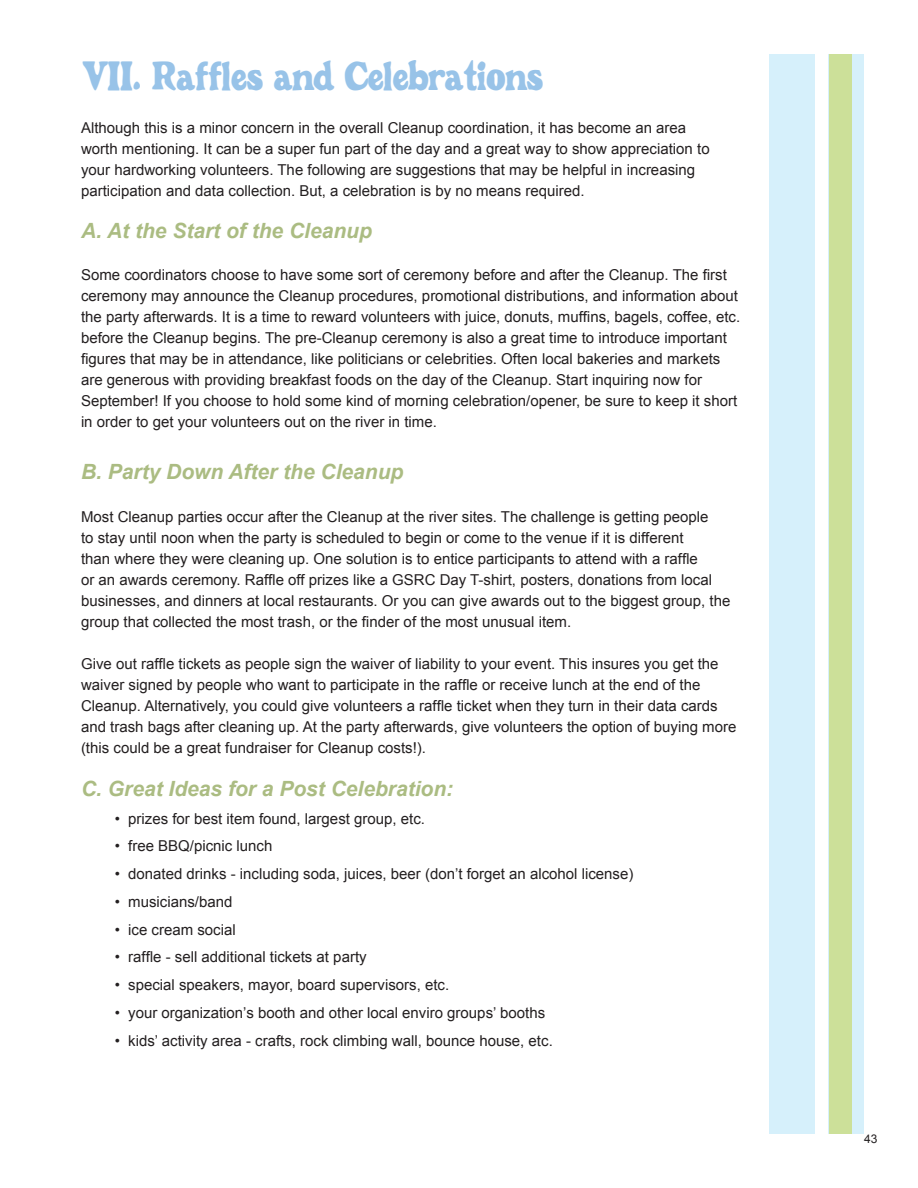
<style>
.page{position:relative;width:918px;height:1188px;background:#fff}
.page>*{position:absolute;margin:0;border:0;box-sizing:border-box;transform-origin:0 0}
.t1{font:30px "Grant Condensed Regular SWFTE";color:#98c3e8}
.t2{font:italic 700 21px "Arial";color:#abbc82}
.t3{font:15px/21px "Arial";color:#231f20}
.t4{font:12px "Arial";color:#231f20}
</style>
<div class="page">
<div style="left:770px;top:54px;width:94px;height:1080px;background:#d6f0fb"></div>
<div style="left:829px;top:54px;width:23px;height:1080px;background:#cce099"></div>
<div style="left:815px;top:54px;width:12px;height:1080px;background:#fff"></div>
<p class="t1" style="left:81px;top:60px;width:463px">VII. Raffles and Celebrations</p>
<p class="t3" style="left:81px;top:117px;width:630px">Although this is a minor concern in the overall Cleanup coordination, it has become an area worth mentioning. It can be a super fun part of the day and a great way to show appreciation to your hardworking volunteers. The following are suggestions that may be helpful in increasing participation and data collection. But, a celebration is by no means required.</p>
<p class="t2" style="left:81px;top:216px;width:292px">A. At the Start of the Cleanup</p>
<p class="t3" style="left:81px;top:265px;width:661px">Some coordinators choose to have some sort of ceremony before and after the Cleanup. The first ceremony may announce the Cleanup procedures, promotional distributions, and information about the party afterwards. It is a time to reward volunteers with juice, donuts, muffins, bagels, coffee, etc. before the Cleanup begins. The pre-Cleanup ceremony is also a great time to introduce important figures that may be in attendance, like politicians or celebrities. Often local bakeries and markets are generous with providing breakfast foods on the day of the Cleanup. Start inquiring now for September! If you choose to hold some kind of morning celebration/opener, be sure to keep it short in order to get your volunteers out on the river in time.</p>
<p class="t2" style="left:81px;top:458px;width:324px">B. Party Down After the Cleanup</p>
<p class="t3" style="left:81px;top:506px;width:651px">Most Cleanup parties occur after the Cleanup at the river sites. The challenge is getting people<br>to stay until noon when the party is scheduled to begin or come to the venue if it is different<br>than where they were cleaning up. One solution is to entice participants to attend with a raffle<br>or an awards ceremony. Raffle off prizes like a GSRC Day T-shirt, posters, donations from local businesses, and dinners at local restaurants. Or you can give awards out to the biggest group, the group that collected the most trash, or the finder of the most unusual item.</p>
<p class="t3" style="left:81px;top:653px;width:657px">Give out raffle tickets as people sign the waiver of liability to your event. This insures you get the waiver signed by people who want to participate in the raffle or receive lunch at the end of the Cleanup. Alternatively, you could give volunteers a raffle ticket when they turn in their data cards and trash bags after cleaning up. At the party afterwards, give volunteers the option of buying more (this could be a great fundraiser for Cleanup costs!).</p>
<p class="t2" style="left:81px;top:774px;width:374px">C. Great Ideas for a Post Celebration:</p>
<p class="t3" style="left:115px;top:808px;width:312px">• prizes for best item found, largest group, etc.</p>
<p class="t3" style="left:115px;top:836px;width:159px">• free BBQ/picnic lunch</p>
<p class="t3" style="left:115px;top:863px;width:520px">• donated drinks - including soda, juices, beer (don’t forget an alcohol license)</p>
<p class="t3" style="left:115px;top:891px;width:119px">• musicians/band</p>
<p class="t3" style="left:115px;top:919px;width:123px">• ice cream social</p>
<p class="t3" style="left:115px;top:947px;width:253px">• raffle - sell additional tickets at party</p>
<p class="t3" style="left:115px;top:974px;width:336px">• special speakers, mayor, board supervisors, etc.</p>
<p class="t3" style="left:115px;top:1002px;width:432px">• your organization’s booth and other local enviro groups’ booths</p>
<p class="t3" style="left:115px;top:1030px;width:440px">• kids’ activity area - crafts, rock climbing wall, bounce house, etc.</p>
<p class="t4" style="left:864px;top:1131px;width:15px">43</p>
</div>
